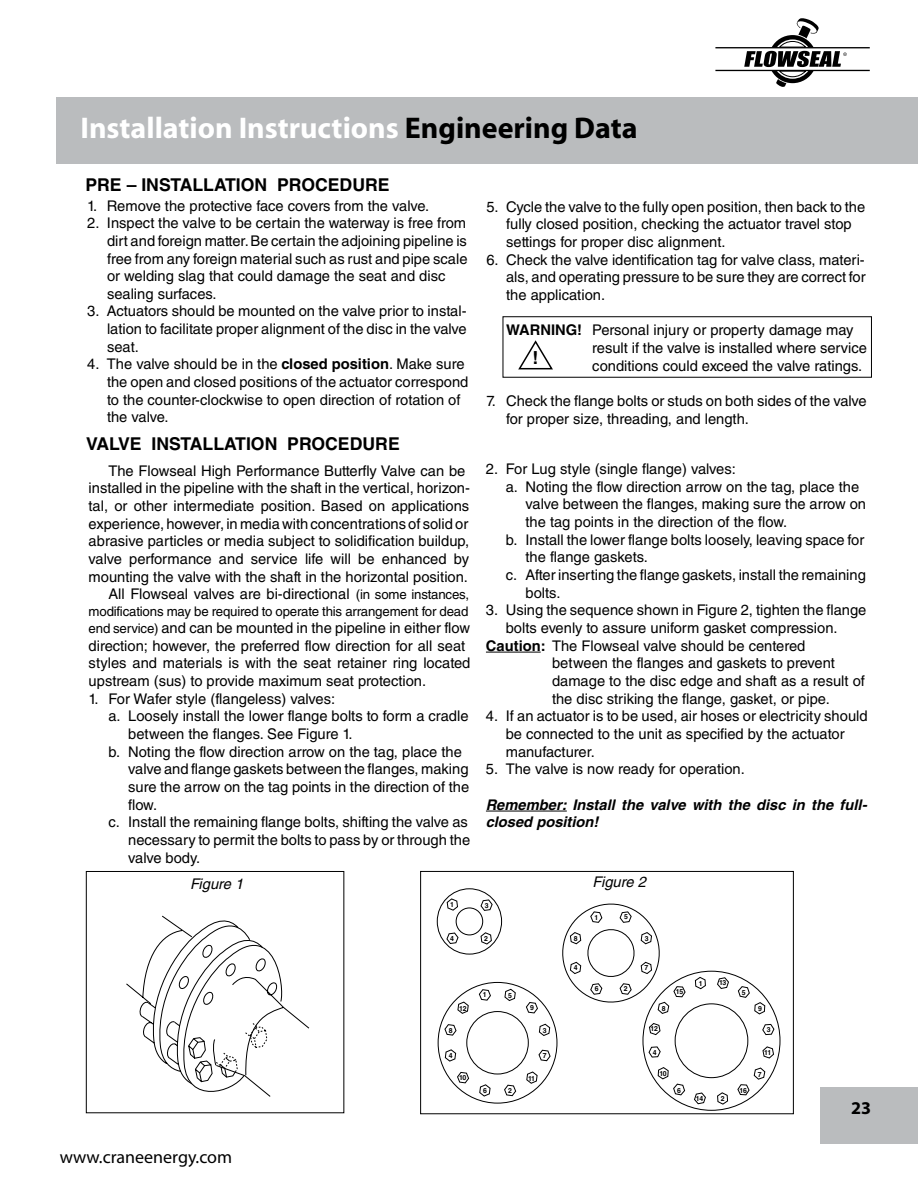
<style>
.page{position:relative;width:918px;height:1188px;background:#fff}
.page>*{position:absolute;margin:0;border:0;box-sizing:border-box;transform-origin:0 0}
.t1{font:700 30px "Myriad";color:#fff}
.t2{font:18px "Myriad";color:#000}
.t3{font:700 18px "Myriad";color:#000}
.t4{font:700 18px "Helvetica LT Std";color:#000}
.t5{font:700 17.7px "Helvetica LT Std";color:#000}
.t6{font:14.7px/17.7px "Helvetica LT Std";color:#000}
.t7{font:italic 700 14.7px/17.7px "Helvetica LT Std";color:#000}
.t8{font:italic 14.7px "Helvetica LT Std";color:#000}
.t9{font:13.2px "Helvetica LT Std";letter-spacing:-.015em;color:#000}
.t10{font:700 7.05px "Helvetica LT Std";letter-spacing:-.035em;color:#000}
.s1{color:#000}
.s2{font-weight:700}
.s3{font-size:13.2px}
</style>
<div class="page">
<div style="left:57px;top:98px;width:861px;height:66px;background:#babcbe"></div>
<div style="left:820px;top:1087px;width:98px;height:57px;background:#babcbe"></div>
<hr style="left:715px;top:70px;width:155px;height:1px;background:#000">
<hr style="left:715px;top:47px;width:155px;height:1px;background:#000">
<svg style="left:744px;top:18px;width:103px;height:69px"></svg>
<div style="left:420px;top:871px;width:374px;height:243px;border:1px solid #000"></div>
<svg style="left:436px;top:888px;width:345px;height:223px"></svg>
<div style="left:503px;top:316px;width:369px;height:62px;border:1px solid #000"></div>
<hr style="left:486px;top:652px;width:55px;height:1px;background:#000">
<hr style="left:486px;top:811px;width:81px;height:1px;background:#000">
<div style="left:86px;top:871px;width:258px;height:242px;border:1px solid #000"></div>
<svg style="left:126px;top:915px;width:184px;height:182px"></svg>
<svg style="left:518px;top:340px;width:35px;height:30px"></svg>
<h1 class="t1" style="left:80px;top:113px;width:559px">Installation Instructions <span class="s1">Engineering Data</span></h1>
<p class="t5" style="left:85px;top:174px;width:306px">PRE – INSTALLATION PROCEDURE</p>
<p class="t6" style="left:87px;top:197px;width:344px">1. Remove the protective face covers from the valve.</p>
<p class="t6" style="left:107px;top:214px;width:362px;text-indent:-20px">2. Inspect the valve to be certain the waterway is free from dirt and foreign matter. Be certain the adjoining pipeline is free from any foreign material such as rust and pipe scale or welding slag that could damage the seat and disc sealing surfaces.</p>
<p class="t6" style="left:107px;top:302px;width:361px;text-align:justify;text-indent:-20px">3. Actuators should be mounted on the valve prior to instal&shy;lation to facilitate proper alignment of the disc in the valve seat.</p>
<p class="t6" style="left:107px;top:355px;width:363px;text-indent:-20px">4. The valve should be in the <span class="s2">closed position</span>. Make sure the open and closed positions of the actuator correspond to the counter-clockwise to open direction of rotation of the valve.</p>
<p class="t5" style="left:86px;top:433px;width:315px">VALVE INSTALLATION PROCEDURE</p>
<p class="t6" style="left:108px;top:462px;width:358px">The Flowseal High Performance Butterfly Valve can be</p>
<p class="t6" style="left:89px;top:479px;width:383px">installed in the pipeline with the shaft in the vertical, horizon-</p>
<p class="t6" style="left:89px;top:497px;width:382px">tal, or other intermediate position. Based on applications</p>
<p class="t6" style="left:89px;top:515px;width:381px">experience, however, in media with concentrations of solid or</p>
<p class="t6" style="left:89px;top:532px;width:382px">abrasive particles or media subject to solidification buildup,</p>
<p class="t6" style="left:89px;top:550px;width:382px">valve performance and service life will be enhanced by</p>
<p class="t6" style="left:89px;top:568px;width:381px">mounting the valve with the shaft in the horizontal position.</p>
<p class="t6" style="left:108px;top:585px;width:362px">All Flowseal valves are bi-directional <span class="s3">(in some instances,</span></p>
<p class="t9" style="left:89px;top:604px;width:381px">modifications may be required to operate this arrangement for dead</p>
<p class="t6" style="left:89px;top:619px;width:383px"><span class="s3">end service)</span> and can be mounted in the pipeline in either flow direction; however, the preferred flow direction for all seat styles and materials is with the seat retainer ring located upstream (sus) to provide maximum seat protection.</p>
<p class="t6" style="left:89px;top:690px;width:248px">1. For Wafer style (flangeless) valves:</p>
<p class="t6" style="left:108px;top:707px;width:362px">a. Loosely install the lower flange bolts to form a cradle</p>
<p class="t6" style="left:128px;top:725px;width:226px">between the flanges. See Figure 1.</p>
<p class="t6" style="left:108px;top:743px;width:355px">b. Noting the flow direction arrow on the tag, place the</p>
<p class="t6" style="left:128px;top:760px;width:342px">valve and flange gaskets between the flanges, making</p>
<p class="t6" style="left:128px;top:778px;width:343px">sure the arrow on the tag points in the direction of the</p>
<p class="t6" style="left:128px;top:796px;width:30px">flow.</p>
<p class="t6" style="left:108px;top:813px;width:361px">c. Install the remaining flange bolts, shifting the valve as</p>
<p class="t6" style="left:128px;top:831px;width:343px">necessary to permit the bolts to pass by or through the</p>
<p class="t6" style="left:128px;top:849px;width:73px">valve body.</p>
<p class="t8" style="left:190px;top:875px;width:58px">Figure 1</p>
<p class="t6" style="left:506px;top:198px;width:361px;text-indent:-20px">5. Cycle the valve to the fully open position, then back to the fully closed position, checking the actuator travel stop settings for proper disc alignment.</p>
<p class="t6" style="left:506px;top:251px;width:361px;text-align:justify;text-indent:-20px">6. Check the valve identification tag for valve class, materi&shy;als, and operating pressure to be sure they are correct for the application.</p>
<p class="t6" style="left:592px;top:321px;width:276px;text-indent:-86px"><span class="s2">WARNING!</span> Personal injury or property damage may result if the valve is installed where service conditions could exceed the valve ratings.</p>
<p class="t6" style="left:506px;top:392px;width:362px;text-indent:-20px">7. Check the flange bolts or studs on both sides of the valve for proper size, threading, and length.</p>
<p class="t4" style="left:533px;top:347px;width:7px">!</p>
<p class="t6" style="left:486px;top:460px;width:251px">2. For Lug style (single flange) valves:</p>
<p class="t6" style="left:506px;top:478px;width:355px">a. Noting the flow direction arrow on the tag, place the</p>
<p class="t6" style="left:526px;top:495px;width:342px">valve between the flanges, making sure the arrow on</p>
<p class="t6" style="left:526px;top:513px;width:263px">the tag points in the direction of the flow.</p>
<p class="t6" style="left:506px;top:531px;width:360px">b. Install the lower flange bolts loosely, leaving space for</p>
<p class="t6" style="left:526px;top:548px;width:124px">the flange gaskets.</p>
<p class="t6" style="left:506px;top:566px;width:362px">c. After inserting the flange gaskets, install the remaining</p>
<p class="t6" style="left:526px;top:584px;width:36px">bolts.</p>
<p class="t6" style="left:486px;top:601px;width:382px">3. Using the sequence shown in Figure 2, tighten the flange</p>
<p class="t6" style="left:506px;top:619px;width:333px">bolts evenly to assure uniform gasket compression.</p>
<p class="t6" style="left:486px;top:637px;width:321px"><span class="s2">Caution:</span> The Flowseal valve should be centered</p>
<p class="t6" style="left:552px;top:654px;width:284px">between the flanges and gaskets to prevent</p>
<p class="t6" style="left:552px;top:672px;width:314px">damage to the disc edge and shaft as a result of</p>
<p class="t6" style="left:552px;top:690px;width:279px">the disc striking the flange, gasket, or pipe.</p>
<p class="t6" style="left:506px;top:707px;width:363px;text-indent:-20px">4. If an actuator is to be used, air hoses or electricity should be connected to the unit as specified by the actuator manufacturer.</p>
<p class="t6" style="left:486px;top:760px;width:260px">5. The valve is now ready for operation.</p>
<p class="t7" style="left:486px;top:795px;width:386px">Remember: Install the valve with the disc in the full&shy;closed position!</p>
<p class="t8" style="left:593px;top:874px;width:58px">Figure 2</p>
<p class="t2" style="left:60px;top:1148px;width:174px">www.craneenergy.com</p>
<p class="t10" style="left:450px;top:900px;width:5px">1</p>
<p class="t10" style="left:450px;top:934px;width:5px">4</p>
<p class="t10" style="left:484px;top:934px;width:5px">2</p>
<p class="t10" style="left:485px;top:902px;width:5px">3</p>
<p class="t10" style="left:594px;top:913px;width:5px">1</p>
<p class="t10" style="left:624px;top:913px;width:5px">5</p>
<p class="t10" style="left:574px;top:934px;width:5px">8</p>
<p class="t10" style="left:574px;top:964px;width:5px">4</p>
<p class="t10" style="left:644px;top:964px;width:5px">7</p>
<p class="t10" style="left:645px;top:934px;width:5px">3</p>
<p class="t10" style="left:483px;top:991px;width:5px">1</p>
<p class="t10" style="left:508px;top:991px;width:5px">5</p>
<p class="t10" style="left:595px;top:985px;width:5px">6</p>
<p class="t10" style="left:624px;top:984px;width:5px">2</p>
<p class="t10" style="left:676px;top:987px;width:9px">15</p>
<p class="t10" style="left:699px;top:979px;width:5px">1</p>
<p class="t10" style="left:719px;top:979px;width:9px">13</p>
<p class="t10" style="left:742px;top:989px;width:5px">5</p>
<p class="t10" style="left:459px;top:1004px;width:9px">12</p>
<p class="t10" style="left:530px;top:1004px;width:5px">9</p>
<p class="t10" style="left:662px;top:1004px;width:5px">8</p>
<p class="t10" style="left:758px;top:1004px;width:5px">9</p>
<p class="t10" style="left:449px;top:1026px;width:5px">8</p>
<p class="t10" style="left:449px;top:1051px;width:5px">4</p>
<p class="t10" style="left:543px;top:1026px;width:5px">3</p>
<p class="t10" style="left:543px;top:1052px;width:5px">7</p>
<p class="t10" style="left:651px;top:1025px;width:9px">12</p>
<p class="t10" style="left:653px;top:1048px;width:5px">4</p>
<p class="t10" style="left:767px;top:1026px;width:5px">3</p>
<p class="t10" style="left:764px;top:1049px;width:9px">11</p>
<p class="t10" style="left:459px;top:1073px;width:9px">10</p>
<p class="t10" style="left:528px;top:1074px;width:9px">11</p>
<p class="t10" style="left:659px;top:1069px;width:9px">10</p>
<p class="t10" style="left:758px;top:1070px;width:5px">7</p>
<p class="t10" style="left:483px;top:1086px;width:5px">6</p>
<p class="t10" style="left:508px;top:1086px;width:5px">2</p>
<p class="t10" style="left:677px;top:1086px;width:5px">6</p>
<p class="t10" style="left:740px;top:1086px;width:9px">16</p>
<p class="t10" style="left:696px;top:1094px;width:9px">14</p>
<p class="t10" style="left:721px;top:1094px;width:5px">2</p>
<p class="t3" style="left:851px;top:1098px;width:21px">23</p>
</div>
